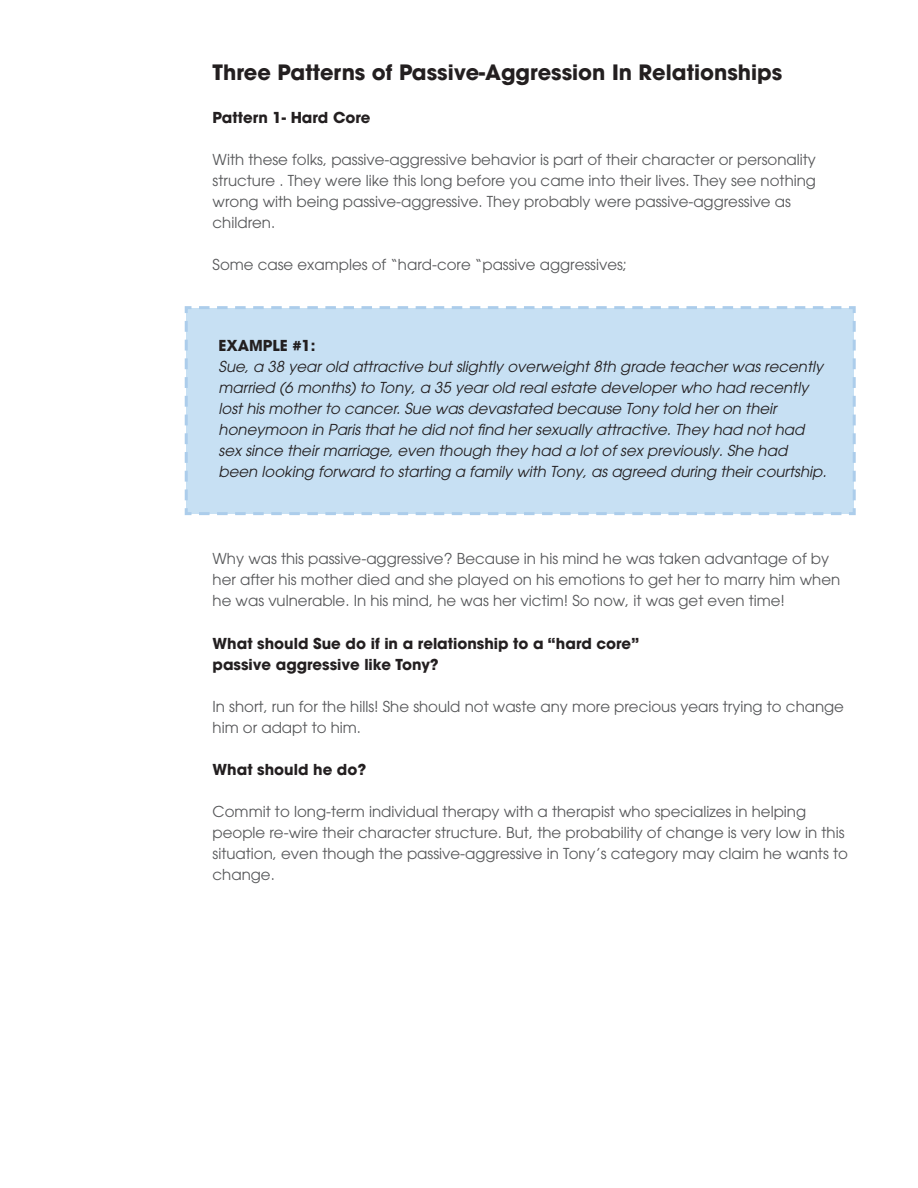
<style>
.page{position:relative;width:918px;height:1188px;background:#fff}
.page>*{position:absolute;margin:0;border:0;box-sizing:border-box;transform-origin:0 0}
.t1{font:700 21px "Avant Garde";color:#231f20}
.t2{font:15px/21px "Avant Garde";color:#57585a}
.t3{font:italic 15px/21px "Avant Garde";color:#231f20}
.t4{font:700 15px/21px "Avant Garde";color:#231f20}
</style>
<div class="page">
<div style="left:184px;top:306px;width:672px;height:210px;background:#c7e0f3"></div>
<h1 class="t1" style="left:213px;top:59px;width:571px">Three Patterns of Passive-Aggression In Relationships</h1>
<p class="t4" style="left:213px;top:107px;width:159px">Pattern 1- Hard Core</p>
<p class="t2" style="left:213px;top:149px;width:605px">With these folks, passive-aggressive behavior is part of their character or personality structure . They were like this long before you came into their lives. They see nothing wrong with being passive-aggressive. They probably were passive-aggressive as children.</p>
<p class="t2" style="left:213px;top:254px;width:416px">Some case examples of “hard-core “passive aggressives;</p>
<p class="t4" style="left:219px;top:335px;width:99px">example #1:</p>
<p class="t3" style="left:219px;top:356px;width:610px">Sue, a 38 year old attractive but slightly overweight 8th grade teacher was recently married (6 months) to Tony, a 35 year old real estate developer who had recently lost his mother to cancer. Sue was devastated because Tony told her on their honeymoon in Paris that he did not find her sexually attractive. They had not had sex since their marriage, even though they had a lot of sex previously. She had been looking forward to starting a family with Tony, as agreed during their courtship.</p>
<p class="t2" style="left:213px;top:548px;width:629px">Why was this passive-aggressive? Because in his mind he was taken advantage of by her after his mother died and she played on his emotions to get her to marry him when he was vulnerable. In his mind, he was her victim! So now, it was get even time!</p>
<p class="t4" style="left:213px;top:633px;width:429px">What should Sue do if in a relationship to a “hard core” passive aggressive like Tony?</p>
<p class="t2" style="left:213px;top:696px;width:633px">In short, run for the hills! She should not waste any more precious years trying to change him or adapt to him.</p>
<p class="t4" style="left:213px;top:759px;width:155px">What should he do?</p>
<p class="t2" style="left:213px;top:801px;width:637px">Commit to long-term individual therapy with a therapist who specializes in helping people re-wire their character structure. But, the probability of change is very low in this situation, even though the passive-aggressive in Tony’s category may claim he wants to change.</p>
</div>
